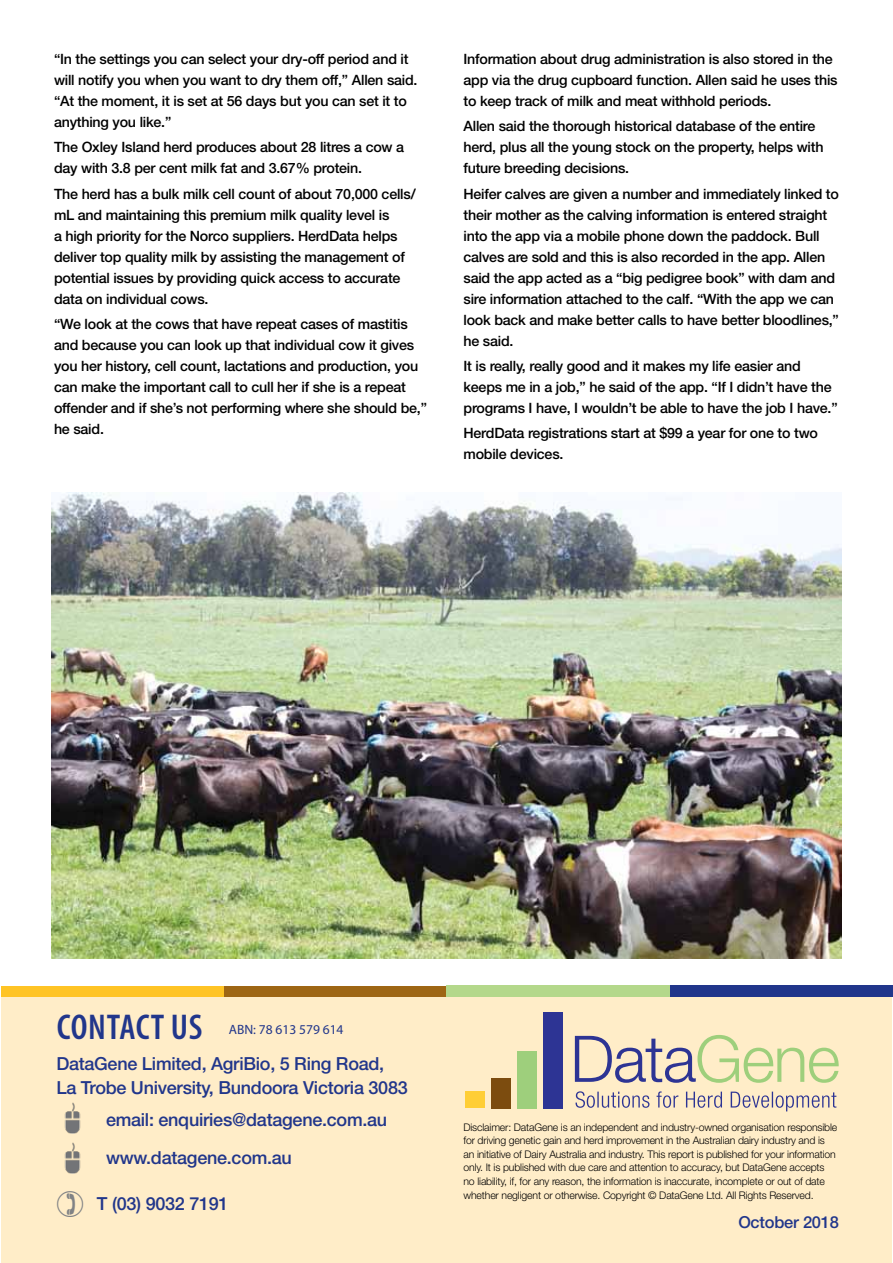
<style>
.page{position:relative;width:893px;height:1263px;background:#fff}
.page>*{position:absolute;margin:0;border:0;box-sizing:border-box;transform-origin:0 0}
.t1{font:600 condensed 36px "Myriad Pro";letter-spacing:.015em;color:#21368b}
.t2{font:500 18px/24px "Helvetica Neue LT Std";letter-spacing:-.015em;color:#21368b}
.t3{font:500 16.5px "Helvetica Neue LT Std";letter-spacing:-.015em;color:#21368b}
.t4{font:500 14.25px/21px "Helvetica Neue LT Std";letter-spacing:-.015em;color:#000}
.t5{font:13.5px "Myriad Pro";color:#21368b}
.t6{font:300 10.5px/13.5px "Helvetica Neue LT Std";letter-spacing:-.015em;color:#000}
</style>
<div class="page">
<div style="left:1px;top:992px;width:890px;height:271px;background:#ffedc8"></div>
<img style="left:64px;top:1142px;width:17px;height:32px">
<img style="left:64px;top:1102px;width:17px;height:32px">
<div style="left:223px;top:986px;width:223px;height:11px;background:#9e6614"></div>
<div style="left:670px;top:985px;width:223px;height:12px;background:#21368b"></div>
<div style="left:446px;top:985px;width:224px;height:12px;background:#b4d88b"></div>
<div style="left:1px;top:986px;width:222px;height:11px;background:#ffc425"></div>
<svg style="left:575px;top:1035px;width:264px;height:48px"></svg>
<svg style="left:575px;top:1091px;width:261px;height:20px"></svg>
<div style="left:492px;top:1078px;width:19px;height:30px;background:#7c4c0f"></div>
<div style="left:518px;top:1051px;width:19px;height:57px;background:#9ecf7c"></div>
<div style="left:543px;top:1012px;width:20px;height:96px;background:#2d3494"></div>
<div style="left:466px;top:1091px;width:19px;height:17px;background:#ffce35"></div>
<img style="left:52px;top:492px;width:789px;height:467px">
<p class="t4" style="left:54px;top:48px;width:365px">“In the settings you can select your dry-off period and it will notify you when you want to dry them off,” Allen said. “At the moment, it is set at 56 days but you can set it to anything you like.”</p>
<p class="t4" style="left:54px;top:137px;width:352px">The Oxley Island herd produces about 28 litres a cow a day with 3.8 per cent milk fat and 3.67% protein.</p>
<p class="t4" style="left:54px;top:183px;width:363px">The herd has a bulk milk cell count of about 70,000 cells/ mL and maintaining this premium milk quality level is<br>a high priority for the Norco suppliers. HerdData helps deliver top quality milk by assisting the management of potential issues by providing quick access to accurate data on individual cows.</p>
<p class="t4" style="left:54px;top:313px;width:374px">“We look at the cows that have repeat cases of mastitis and because you can look up that individual cow it gives you her history, cell count, lactations and production, you can make the important call to cull her if she is a repeat offender and if she’s not performing where she should be,” he said.</p>
<p class="t4" style="left:463px;top:48px;width:376px">Information about drug administration is also stored in the app via the drug cupboard function. Allen said he uses this to keep track of milk and meat withhold periods.</p>
<p class="t4" style="left:463px;top:116px;width:362px">Allen said the thorough historical database of the entire herd, plus all the young stock on the property, helps with future breeding decisions.</p>
<p class="t4" style="left:463px;top:183px;width:377px">Heifer calves are given a number and immediately linked to their mother as the calving information is entered straight into the app via a mobile phone down the paddock. Bull calves are sold and this is also recorded in the app. Allen said the app acted as a “big pedigree book” with dam and sire information attached to the calf. “With the app we can look back and make better calls to have better bloodlines,” he said.</p>
<p class="t4" style="left:463px;top:355px;width:376px">It is really, really good and it makes my life easier and keeps me in a job,” he said of the app. “If I didn’t have the programs I have, I wouldn’t be able to have the job I have.”</p>
<p class="t4" style="left:463px;top:423px;width:356px">HerdData registrations start at $99 a year for one to two mobile devices.</p>
<h1 class="t1" style="left:57px;top:1005px;width:147px">Contact Us</h1>
<p class="t5" style="left:229px;top:1021px;width:116px">ABN: 78 613 579 614</p>
<p class="t2" style="left:56px;top:1052px;width:353px">DataGene Limited, AgriBio, 5 Ring Road,<br>La Trobe University, Bundoora Victoria 3083</p>
<p class="t2" style="left:106px;top:1107px;width:283px">email: enquiries@datagene.com.au</p>
<p class="t2" style="left:106px;top:1145px;width:187px">www.datagene.com.au</p>
<p class="t2" style="left:97px;top:1191px;width:133px">T (03) 9032 7191</p>
<p class="t6" style="left:463px;top:1120px;width:375px">Disclaimer: DataGene is an independent and industry-owned organisation responsible for driving genetic gain and herd improvement in the Australian dairy industry and is an initiative of Dairy Australia and industry. This report is published for your information only. It is published with due care and attention to accuracy, but DataGene accepts no liability, if, for any reason, the information is inaccurate, incomplete or out of date whether negligent or otherwise. Copyright © DataGene Ltd. All Rights Reserved.</p>
<p class="t3" style="left:738px;top:1212px;width:102px">October 2018</p>
</div>
